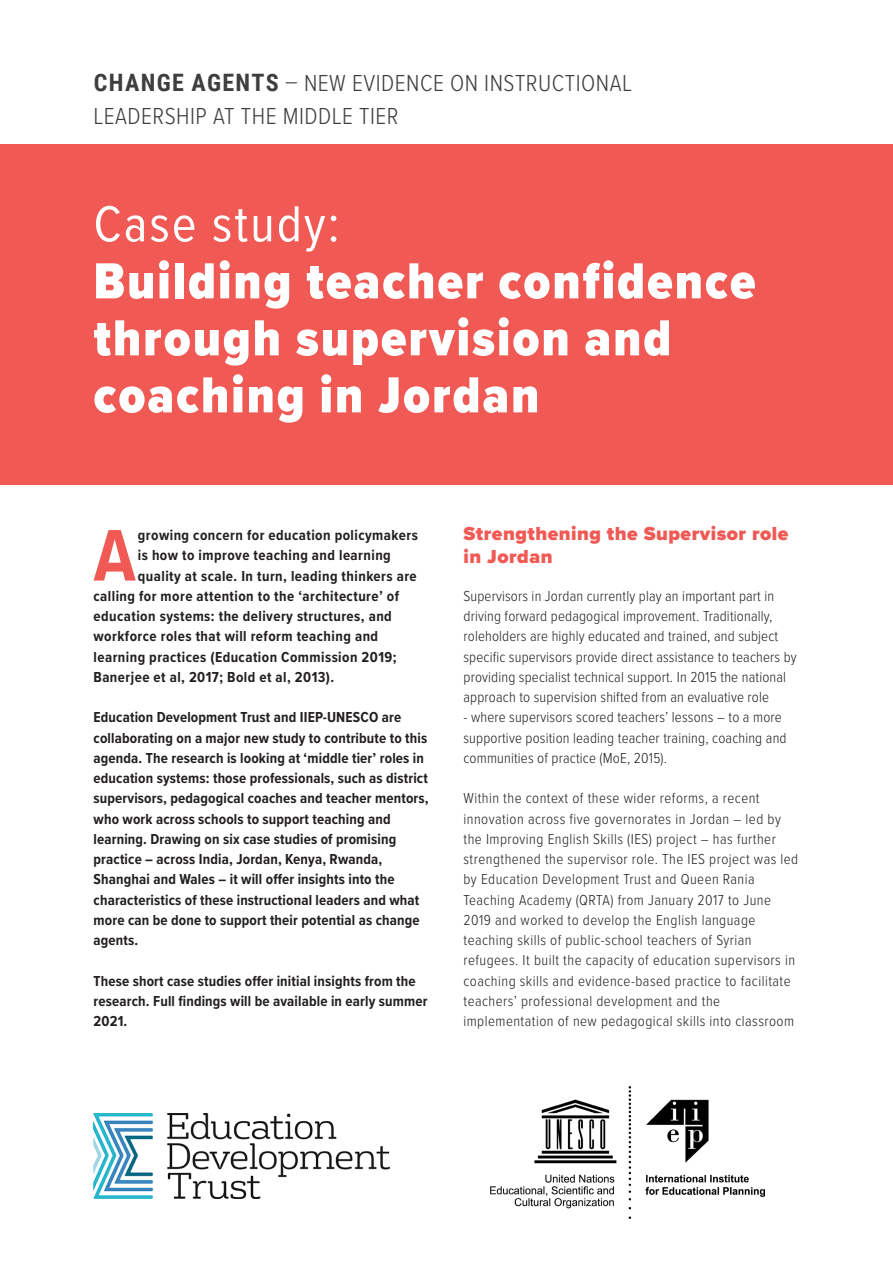
<style>
.page{position:relative;width:893px;height:1263px;background:#fff}
.page>*{position:absolute;margin:0;border:0;box-sizing:border-box;transform-origin:0 0}
.Intro_paragraph_with{font:700 75.75px "Proxima Nova Cond";color:#f05954}
.t1{font:900 52.5px/57px "Proxima Nova Cond";letter-spacing:.04em;color:#fff}
.t2{font:52.5px "Proxima Nova Cond";letter-spacing:.04em;color:#fff}
.t3{font:300 24px "Proxima Nova Cond";letter-spacing:.02em;color:#3e3e3f}
.Heading{font:900 19.5px/23.4px "Proxima Nova";letter-spacing:.025em;color:#f05954}
.Intro_paragraph{font:700 15px/20.2px "Proxima Nova Cond";letter-spacing:.01em;color:#231f20}
.Body_copy{font:300 15px/20.2px "Proxima Nova Cond";letter-spacing:.03em;color:#231f20}
.Body_copy-2{font:300 15px/20.2px "Proxima Nova Cond";letter-spacing:.01em;color:#231f20}
.Intro_paragraph_with-2{font:700 15px "Proxima Nova Cond";letter-spacing:.03em;color:#231f20}
.s1{font-family:"Roboto Condensed";font-weight:700}
</style>
<div class="page">
<div style="left:0;top:144px;width:893px;height:341px;background:#f05954"></div>
<img style="left:94px;top:1114px;width:295px;height:84px">
<img style="left:490px;top:1087px;width:274px;height:131px">
<p class="t3" style="left:94px;top:65px;width:539px"><span class="s1">CHANGE AGENTS</span> – NEW EVIDENCE ON INSTRUCTIONAL</p>
<p class="t3" style="left:94px;top:98px;width:307px">LEADERSHIP AT THE MIDDLE TIER</p>
<p class="t2" style="left:94px;top:185px;width:247px">Case study:</p>
<p class="t1" style="left:94px;top:252px;width:663px">Building teacher confidence through supervision and coaching in Jordan</p>
<p class="Intro_paragraph_with" style="left:94px;top:500px;width:43px">A</p>
<p class="Intro_paragraph_with-2" style="left:138px;top:524px;width:281px">growing concern for education policymakers</p>
<p class="Intro_paragraph_with-2" style="left:138px;top:544px;width:254px">is how to improve teaching and learning</p>
<p class="Intro_paragraph_with-2" style="left:138px;top:564px;width:280px">quality at scale. In turn, leading thinkers are</p>
<p class="Intro_paragraph_with-2" style="left:94px;top:585px;width:307px">calling for more attention to the ‘architecture’ of</p>
<p class="Intro_paragraph_with-2" style="left:94px;top:605px;width:300px">education systems: the delivery structures, and</p>
<p class="Intro_paragraph_with-2" style="left:94px;top:625px;width:286px">workforce roles that will reform teaching and</p>
<p class="Intro_paragraph_with-2" style="left:94px;top:645px;width:305px">learning practices (Education Commission 2019;</p>
<p class="Intro_paragraph_with-2" style="left:94px;top:666px;width:242px">Banerjee et al, 2017; Bold et al, 2013).</p>
<p class="Intro_paragraph" style="left:94px;top:707px;width:337px">Education Development Trust and IIEP-UNESCO are collaborating on a major new study to contribute to this agenda. The research is looking at ‘middle tier’ roles in education systems: those professionals, such as district supervisors, pedagogical coaches and teacher mentors, who work across schools to support teaching and learning. Drawing on six case studies of promising practice – across India, Jordan, Kenya, Rwanda, Shanghai and Wales – it will offer insights into the characteristics of these instructional leaders and what more can be done to support their potential as change agents.</p>
<p class="Intro_paragraph" style="left:94px;top:970px;width:336px">These short case studies offer initial insights from the research. Full findings will be available in early summer<br>2021.</p>
<p class="Heading" style="left:463px;top:522px;width:326px">Strengthening the Supervisor role in Jordan</p>
<p class="Body_copy-2" style="left:463px;top:585px;width:335px">Supervisors in Jordan currently play an important part in driving forward pedagogical improvement. Traditionally, roleholders are highly educated and trained, and subject specific supervisors provide direct assistance to teachers by providing specialist technical support. In 2015 the national approach to supervision shifted from an evaluative role</p>
<p class="Body_copy-2" style="left:463px;top:706px;width:325px">- where supervisors scored teachers’ lessons – to a more supportive position leading teacher training, coaching and communities of practice (MoE, 2015).</p>
<p class="Body_copy" style="left:463px;top:787px;width:336px">Within the context of these wider reforms, a recent innovation across five governorates in Jordan – led by the Improving English Skills (IES) project – has further strengthened the supervisor role. The IES project was led by Education Development Trust and Queen Rania Teaching Academy (QRTA) from January 2017 to June 2019 and worked to develop the English language teaching skills of public-school teachers of Syrian refugees. It built the capacity of education supervisors in coaching skills and evidence-based practice to facilitate teachers’ professional development and the implementation of new pedagogical skills into classroom</p>
</div>
